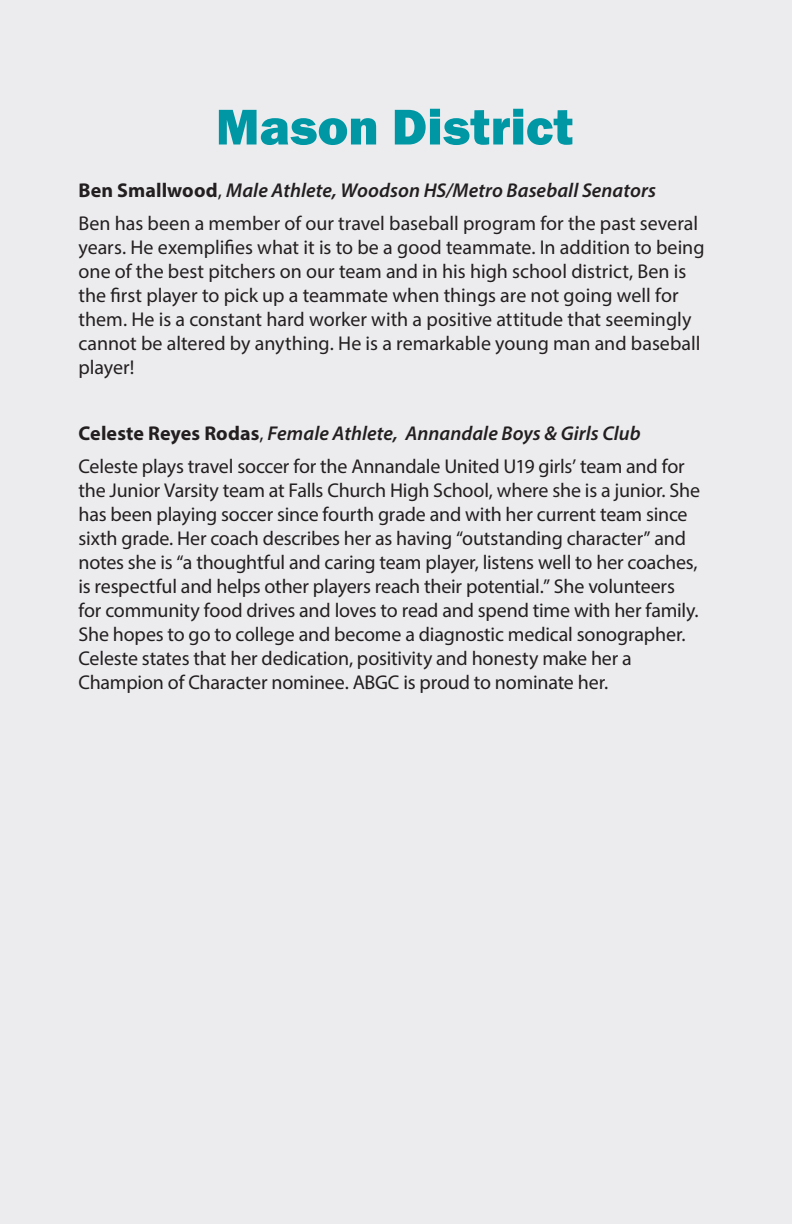
<style>
.page{position:relative;width:792px;height:1224px;background:#ececee}
.page>*{position:absolute;margin:0;border:0;box-sizing:border-box;transform-origin:0 0}
.Page_Header{font:800 52px "Franklin Gothic";color:#0097a5}
.Body_Copy{font:20px/24px "Myriad Pro";letter-spacing:-.01em;color:#231f20}
.Body_Copy-2{font:italic 600 20px "Myriad Pro";letter-spacing:.005em;color:#231f20}
.s1{font-weight:700;font-style:normal}
.s2{font-weight:400;font-style:normal}
</style>
<div class="page">
<p class="Page_Header" style="left:216px;top:93px;width:359px">Mason District</p>
<p class="Body_Copy-2" style="left:78px;top:177px;width:579px"><span class="s1">Ben Smallwood</span><span class="s2">,</span> Male Athlete, Woodson HS/Metro Baseball Senators</p>
<p class="Body_Copy" style="left:78px;top:210px;width:628px">Ben has been a member of our travel baseball program for the past several years. He exemplifies what it is to be a good teammate. In addition to being one of the best pitchers on our team and in his high school district, Ben is the first player to pick up a teammate when things are not going well for them. He is a constant hard worker with a positive attitude that seemingly cannot be altered by anything. He is a remarkable young man and baseball player!</p>
<p class="Body_Copy-2" style="left:78px;top:420px;width:564px"><span class="s1">Celeste Reyes Rodas</span><span class="s2">,</span> Female Athlete, Annandale Boys &amp; Girls Club</p>
<p class="Body_Copy" style="left:78px;top:453px;width:623px">Celeste plays travel soccer for the Annandale United U19 girls’ team and for the Junior Varsity team at Falls Church High School, where she is a junior. She has been playing soccer since fourth grade and with her current team since sixth grade. Her coach describes her as having “outstanding character” and notes she is “a thoughtful and caring team player, listens well to her coaches, is respectful and helps other players reach their potential.” She volunteers for community food drives and loves to read and spend time with her family.<br>She hopes to go to college and become a diagnostic medical sonographer.<br>Celeste states that her dedication, positivity and honesty make her a Champion of Character nominee. ABGC is proud to nominate her.</p>
</div>
